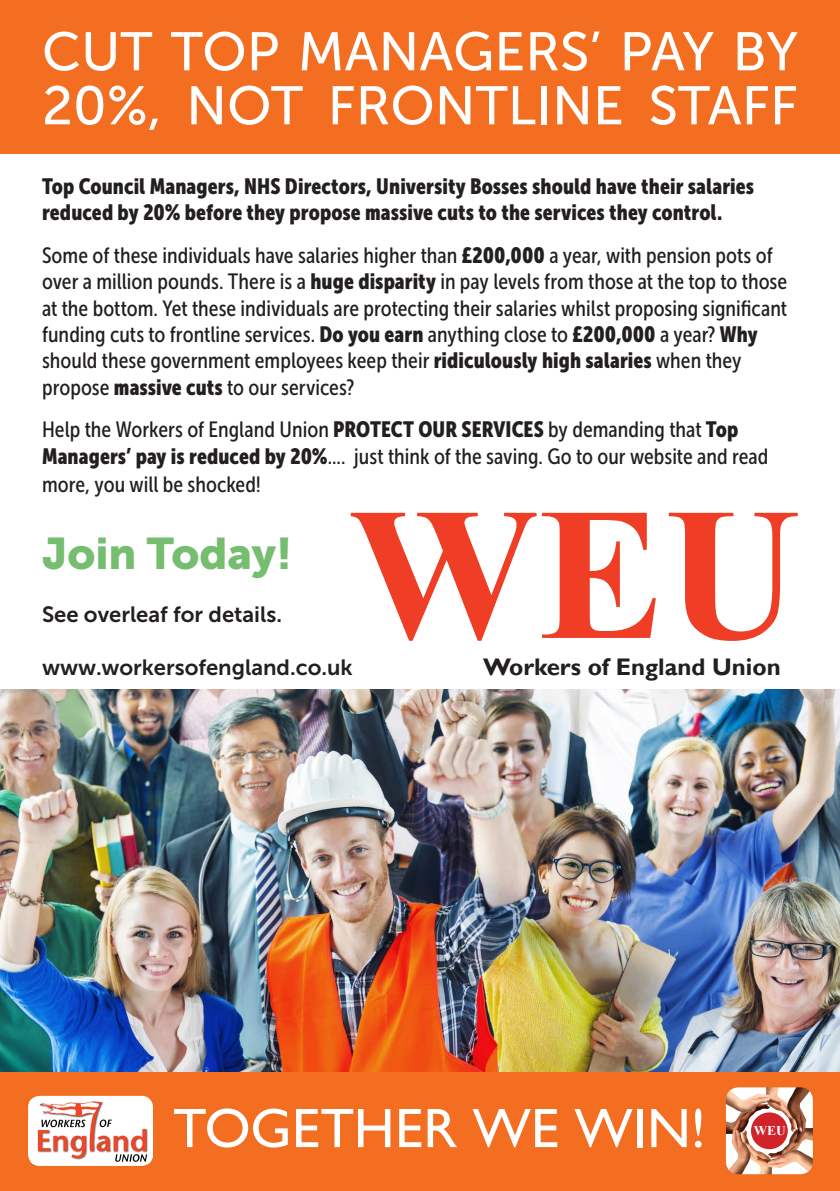
<style>
.page{position:relative;width:840px;height:1191px;background:#fff}
.page>*{position:absolute;margin:0;border:0;box-sizing:border-box;transform-origin:0 0}
.t1{font:55.8px "Gill Sans";letter-spacing:.005em;color:#fff}
.t2{font:54px/54px "Museo Sans 500";color:#fff}
.t3{font:44px "Museo Sans 900";color:#76bd6f}
.t4{font:700 24px "Gill Sans";color:#231f20}
.t5{font:22px/26.4px "Museo Sans Cond 500";color:#231f20}
.t6{font:22px/26.4px "Museo Sans Cond 900";letter-spacing:.005em;color:#231f20}
.t7{font:22px "Museo Sans 700";color:#231f20}
.t8{font:700 13.4px "Times New Roman";color:#fff}
.s1{font-family:"Museo Sans Cond 900"}
</style>
<div class="page">
<div style="left:0;top:0;width:839px;height:153px;background:#f36e21"></div>
<div style="left:0;top:1071px;width:839px;height:120px;background:#f36e21"></div>
<img style="left:0;top:689px;width:839px;height:382px">
<svg style="left:350px;top:513px;width:447px;height:128px"></svg>
<svg style="left:28px;top:1095px;width:125px;height:70px;background:#edd0c9"></svg>
<img style="left:726px;top:1087px;width:86px;height:87px">
<div style="left:750px;top:1112px;width:37px;height:37px;background:#d1232a;border-radius:50%"></div>
<h2 class="t2" style="left:42px;top:25px;width:757px">CUT TOP MANAGERS’ PAY BY<br>20%, NOT FRONTLINE STAFF</h2>
<p class="t6" style="left:42px;top:173px;width:713px">Top Council Managers, NHS Directors, University Bosses should have their salaries reduced by 20% before they propose massive cuts to the services they control.</p>
<p class="t5" style="left:42px;top:242px;width:746px">Some of these individuals have salaries higher than <span class="s1">£200,000</span> a year, with pension pots of over a million pounds. There is a <span class="s1">huge disparity</span> in pay levels from those at the top to those at the bottom. Yet these individuals are protecting their salaries whilst proposing significant funding cuts to frontline services. <span class="s1">Do you earn</span> anything close to <span class="s1">£200,000</span> a year? <span class="s1">Why </span>should these government employees keep their <span class="s1">ridiculously high salaries</span> when they propose <span class="s1">massive cuts</span> to our services?</p>
<p class="t5" style="left:42px;top:416px;width:727px">Help the Workers of England Union <span class="s1">PROTECT OUR SERVICES</span> by demanding that <span class="s1">Top<br>Managers’ pay is reduced by 20%</span>.... just think of the saving. Go to our website and read</p>
<p class="t5" style="left:42px;top:472px;width:220px">more, you will be shocked!</p>
<h3 class="t3" style="left:42px;top:528px;width:252px">Join Today!</h3>
<p class="t7" style="left:42px;top:602px;width:241px">See overleaf for details.</p>
<p class="t7" style="left:42px;top:654px;width:312px">www.workersofengland.co.uk</p>
<p class="t4" style="left:483px;top:652px;width:299px">Workers of England Union</p>
<h1 class="t1" style="left:173px;top:1095px;width:534px">TOGETHER WE WIN!</h1>
<p class="t8" style="left:753px;top:1121px;width:34px">WEU</p>
</div>
